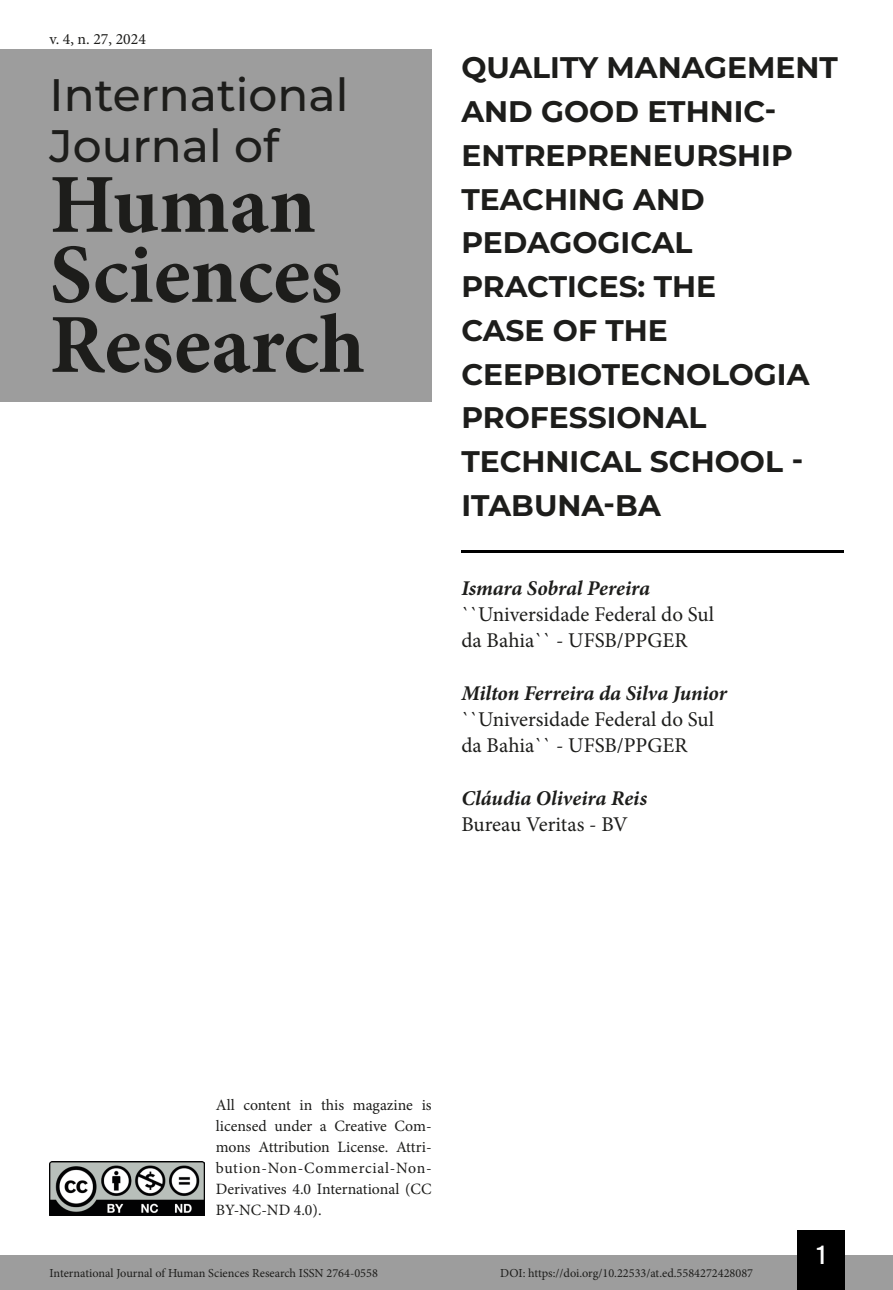
<style>
.page{position:relative;width:893px;height:1290px;background:#fff}
.page>*{position:absolute;margin:0;border:0;box-sizing:border-box;transform-origin:0 0}
.t1{font:700 84px/70px "Minion Pro";color:#1d1d1b}
.t2{font:500 45.5px/50.8px "Montserrat";color:#1d1d1b}
.Título_Artigo{font:700 29.75px/43.8px "Montserrat";color:#1d1d1b}
.t3{font:26.25px "Bebas Kai";color:#fff}
.Infos_autor{font:21px/26.2px "Minion Pro";color:#1d1d1b}
.Autor{font:italic 700 21px "Minion Pro";letter-spacing:-.005em;color:#1d1d1b}
.t4{font:15.75px/21px "Minion Pro";color:#1d1d1b;text-align:justify}
.t5{font:12.25px "Minion Pro";color:#1d1d1b}
</style>
<div class="page">
<div style="left:0;top:1255px;width:893px;height:35px;background:#9d9d9d"></div>
<div style="left:797px;top:1230px;width:48px;height:60px;background:#000"></div>
<img style="left:50px;top:1161px;width:154px;height:54px">
<div style="left:0;top:50px;width:432px;height:352px;background:#9d9d9d"></div>
<hr style="left:461px;top:551px;width:382px;height:2px;background:#000">
<p class="t4" style="left:50px;top:28px;width:98px">v. 4, n. 27, 2024</p>
<h2 class="t2" style="left:50px;top:68px;width:300px">International<br>Journal of</h2>
<h1 class="t1" style="left:50px;top:169px;width:317px">Human<br>Sciences<br>Research</h1>
<p class="Título_Artigo" style="left:461px;top:44px;width:378px">QUALITY MANAGEMENT<br>AND GOOD ETHNIC-<br>ENTREPRENEURSHIP<br>TEACHING AND<br>PEDAGOGICAL<br>PRACTICES: THE<br>CASE OF THE<br>CEEPBIOTECNOLOGIA<br>PROFESSIONAL<br>TECHNICAL SCHOOL -<br>ITABUNA-BA</p>
<p class="Autor" style="left:461px;top:573px;width:190px">Ismara Sobral Pereira</p>
<p class="Infos_autor" style="left:461px;top:601px;width:254px">``Universidade Federal do Sul da Bahia`` - UFSB/PPGER</p>
<p class="Autor" style="left:461px;top:678px;width:267px">Milton Ferreira da Silva Junior</p>
<p class="Infos_autor" style="left:461px;top:706px;width:254px">``Universidade Federal do Sul da Bahia`` - UFSB/PPGER</p>
<p class="Autor" style="left:461px;top:783px;width:187px">Cláudia Oliveira Reis</p>
<p class="Infos_autor" style="left:461px;top:811px;width:168px">Bureau Veritas - BV</p>
<p class="t4" style="left:216px;top:1095px;width:217px">All content in this magazine is licensed under a Creative Com&shy;mons Attribution License. Attri&shy;bution-Non-Commercial-Non-Derivatives 4.0 International (CC BY-NC-ND 4.0).</p>
<h3 class="t3" style="left:817px;top:1241px;width:10px">1</h3>
<p class="t5" style="left:50px;top:1265px;width:330px">International Journal of Human Sciences Research ISSN 2764-0558</p>
<p class="t5" style="left:500px;top:1265px;width:254px">DOI: https://doi.org/10.22533/at.ed.5584272428087</p>
</div>
